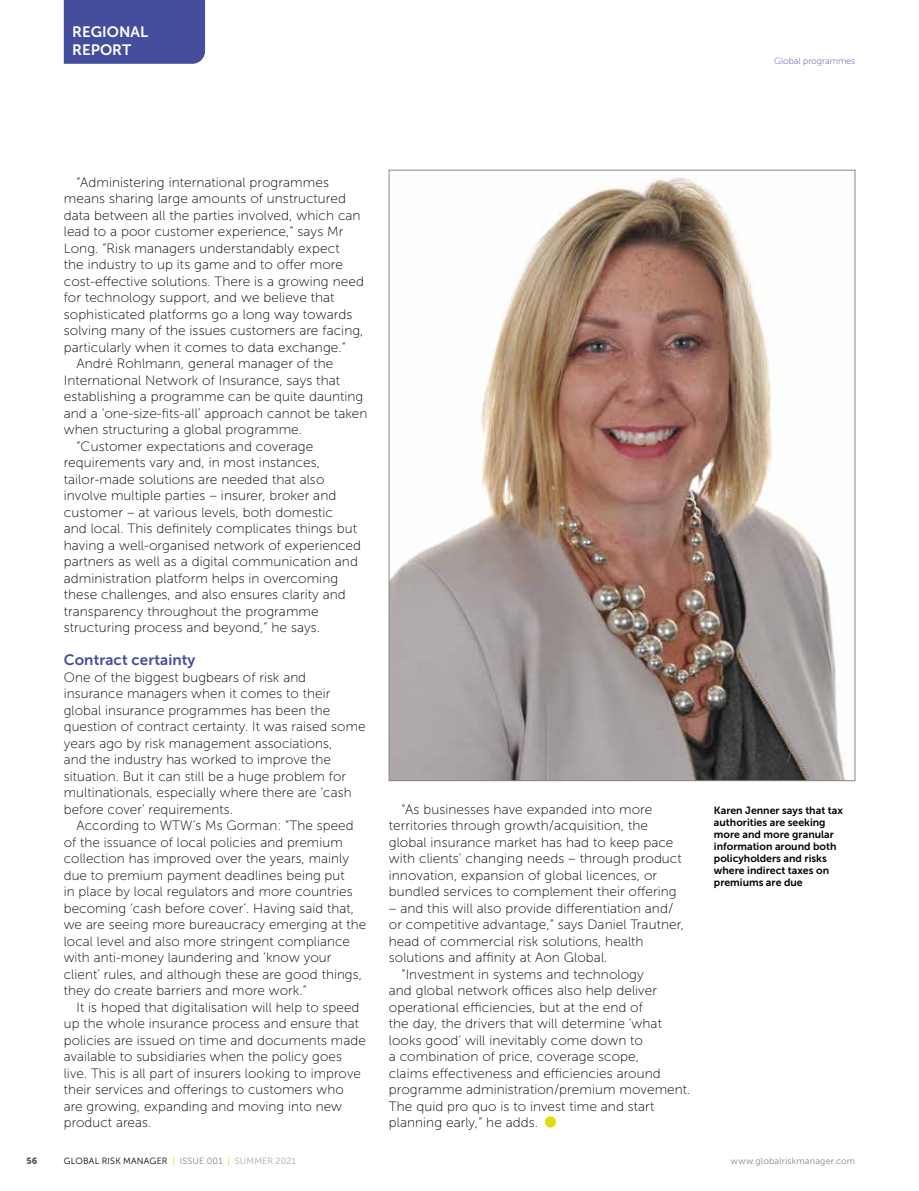
<style>
.page{position:relative;width:919px;height:1191px;background:#fff}
.page>*{position:absolute;margin:0;border:0;box-sizing:border-box;transform-origin:0 0}
.t1{font:15px "Museo Sans 700";letter-spacing:.005em;color:#444e9c}
.t2{font:15px/18px "Museo Sans 700";color:#fff}
.t3{font:13.5px/16.5px "Museo Sans 100";letter-spacing:.005em;color:#000}
.t4{font:10.5px/12px "Museo Sans 700";color:#000}
.t5{font:9px "Museo Sans 300";letter-spacing:.02em;color:#000}
.t6{font:9px "Museo Sans 300";letter-spacing:.025em;color:#878787}
.t7{font:9px "Museo Sans 100";color:#444e9c}
.t8{font:9px "Museo Sans 900";color:#575756}
.s1{color:#dedc00}
.s2{color:#878787}
.s3{color:#a8a8a7}
</style>
<div class="page">
<div style="left:64px;top:0;width:141px;height:64px;background:#444e9c"></div>
<div style="left:545px;top:1116px;width:11px;height:11px;background:#dedc00;border-radius:50%"></div>
<img style="left:391px;top:177px;width:454px;height:602px">
<p class="t2" style="left:72px;top:23px;width:77px">REGIONAL<br>REPORT</p>
<p class="t7" style="left:774px;top:56px;width:82px">Global programmes</p>
<p class="t3" style="left:77px;top:174px;width:254px">“Administering international programmes</p>
<p class="t3" style="left:64px;top:190px;width:284px">means sharing large amounts of unstructured</p>
<p class="t3" style="left:64px;top:207px;width:298px">data between all the parties involved, which can</p>
<p class="t3" style="left:64px;top:223px;width:281px">lead to a poor customer experience,” says Mr</p>
<p class="t3" style="left:64px;top:240px;width:277px">Long. “Risk managers understandably expect</p>
<p class="t3" style="left:64px;top:256px;width:281px">the industry to up its game and to offer more</p>
<p class="t3" style="left:64px;top:273px;width:301px">cost-effective solutions. There is a growing need</p>
<p class="t3" style="left:64px;top:289px;width:272px">for technology support, and we believe that</p>
<p class="t3" style="left:64px;top:306px;width:290px">sophisticated platforms go a long way towards</p>
<p class="t3" style="left:64px;top:322px;width:301px">solving many of the issues customers are facing,</p>
<p class="t3" style="left:64px;top:339px;width:283px">particularly when it comes to data exchange.”</p>
<p class="t3" style="left:77px;top:355px;width:258px">André Rohlmann, general manager of the</p>
<p class="t3" style="left:64px;top:372px;width:278px">International Network of Insurance, says that</p>
<p class="t3" style="left:64px;top:388px;width:301px">establishing a programme can be quite daunting</p>
<p class="t3" style="left:64px;top:405px;width:305px">and a ‘one-size-fits-all’ approach cannot be taken</p>
<p class="t3" style="left:64px;top:421px;width:240px">when structuring a global programme.</p>
<p class="t3" style="left:77px;top:438px;width:238px">“Customer expectations and coverage</p>
<p class="t3" style="left:64px;top:454px;width:258px">requirements vary and, in most instances,</p>
<p class="t3" style="left:64px;top:471px;width:262px">tailor-made solutions are needed that also</p>
<p class="t3" style="left:64px;top:487px;width:274px">involve multiple parties – insurer, broker and</p>
<p class="t3" style="left:64px;top:504px;width:271px">customer – at various levels, both domestic</p>
<p class="t3" style="left:64px;top:520px;width:294px">and local. This definitely complicates things but</p>
<p class="t3" style="left:64px;top:537px;width:299px">having a well-organised network of experienced</p>
<p class="t3" style="left:64px;top:553px;width:295px">partners as well as a digital communication and</p>
<p class="t3" style="left:64px;top:570px;width:276px">administration platform helps in overcoming</p>
<p class="t3" style="left:64px;top:586px;width:283px">these challenges, and also ensures clarity and</p>
<p class="t3" style="left:64px;top:603px;width:256px">transparency throughout the programme</p>
<p class="t3" style="left:64px;top:619px;width:258px">structuring process and beyond,” he says.</p>
<p class="t1" style="left:64px;top:652px;width:133px">Contract certainty</p>
<p class="t3" style="left:64px;top:669px;width:303px">One of the biggest bugbears of risk and insurance managers when it comes to their global insurance programmes has been the question of contract certainty. It was raised some years ago by risk management associations,<br>and the industry has worked to improve the situation. But it can still be a huge problem for multinationals, especially where there are ‘cash before cover’ requirements.</p>
<p class="t3" style="left:64px;top:817px;width:304px;text-indent:13px">According to WTW’s Ms Gorman: “The speed of the issuance of local policies and premium collection has improved over the years, mainly due to premium payment deadlines being put<br>in place by local regulators and more countries becoming ‘cash before cover’. Having said that, we are seeing more bureaucracy emerging at the local level and also more stringent compliance with anti-money laundering and ‘know your client’ rules, and although these are good things, they do create barriers and more work.”</p>
<p class="t3" style="left:64px;top:999px;width:303px;text-indent:13px">It is hoped that digitalisation will help to speed up the whole insurance process and ensure that policies are issued on time and documents made available to subsidiaries when the policy goes live. This is all part of insurers looking to improve their services and offerings to customers who are growing, expanding and moving into new product areas.</p>
<p class="t3" style="left:389px;top:801px;width:294px;text-indent:13px">“As businesses have expanded into more territories through growth/acquisition, the global insurance market has had to keep pace with clients’ changing needs – through product innovation, expansion of global licences, or bundled services to complement their offering</p>
<p class="t3" style="left:389px;top:900px;width:286px">– and this will also provide differentiation and/</p>
<p class="t3" style="left:389px;top:916px;width:297px">or competitive advantage,” says Daniel Trautner,</p>
<p class="t3" style="left:389px;top:933px;width:256px">head of commercial risk solutions, health</p>
<p class="t3" style="left:389px;top:949px;width:220px">solutions and affinity at Aon Global.</p>
<p class="t3" style="left:401px;top:966px;width:244px">“Investment in systems and technology</p>
<p class="t3" style="left:389px;top:982px;width:269px">and global network offices also help deliver</p>
<p class="t3" style="left:389px;top:999px;width:255px">operational efficiencies, but at the end of</p>
<p class="t3" style="left:389px;top:1015px;width:274px">the day, the drivers that will determine ‘what</p>
<p class="t3" style="left:389px;top:1032px;width:256px">looks good’ will inevitably come down to</p>
<p class="t3" style="left:389px;top:1048px;width:252px">a combination of price, coverage scope,</p>
<p class="t3" style="left:389px;top:1065px;width:273px">claims effectiveness and efficiencies around</p>
<p class="t3" style="left:389px;top:1081px;width:303px">programme administration/premium movement.</p>
<p class="t3" style="left:389px;top:1098px;width:267px">The quid pro quo is to invest time and start</p>
<p class="t3" style="left:389px;top:1114px;width:151px">planning early,” he adds.</p>
<p class="t4" style="left:713px;top:804px;width:130px">Karen Jenner says that tax authorities are seeking more and more granular information around both policyholders and risks where indirect taxes on premiums are due</p>
<p class="t8" style="left:26px;top:1155px;width:13px">56</p>
<p class="t5" style="left:64px;top:1156px;width:233px">GLOBAL RISK MANAGER <span class="s1">|</span> <span class="s2">ISSUE 001</span> <span class="s1">|</span> <span class="s3">SUMMER 2021</span></p>
<p class="t6" style="left:730px;top:1156px;width:126px">www.globalriskmanager.com</p>
</div>
